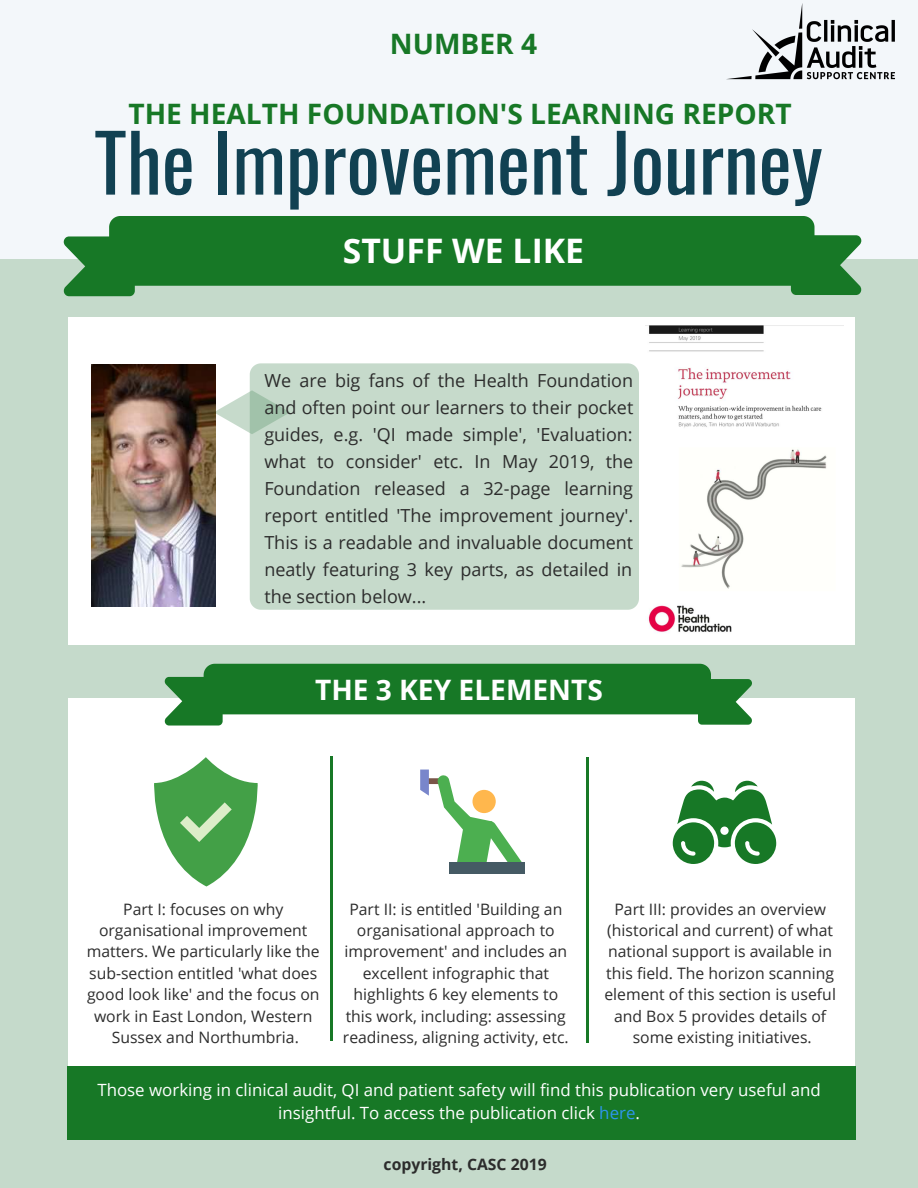
<style>
.page{position:relative;width:918px;height:1188px;background:#c5dacb}
.page>*{position:absolute;margin:0;border:0;box-sizing:border-box;transform-origin:0 0}
.t1{font:78.75px "Oswald";color:#114152}
.t2{font:700 33.75px "Open Sans";color:#fff}
.t3{font:700 28.2px "Open Sans";color:#177826}
.t4{font:700 28.2px "Open Sans";color:#fff}
.t5{font:18px/27px "Open Sans";color:#2c2c2c;text-align:justify}
.t6{font:16.8px/23.7px "Open Sans";color:#fff;text-align:center}
.t7{font:15.75px/21.3px "Open Sans";color:#2c2c2c;text-align:center}
.t8{font:700 15.75px "Open Sans";color:#2c2c2c}
.s1{color:#2d95ec}
</style>
<div class="page">
<div style="left:69px;top:317px;width:786px;height:328px;background:#fff"></div>
<div style="left:0;top:0;width:918px;height:259px;background:#f3f7fa"></div>
<svg style="left:64px;top:236px;width:71px;height:60px"></svg>
<div style="left:69px;top:699px;width:786px;height:438px;background:#fff"></div>
<svg style="left:791px;top:235px;width:70px;height:60px;background:#358942"></svg>
<div style="left:109px;top:216px;width:705px;height:70px;background:#177826"></div>
<div style="left:250px;top:363px;width:389px;height:247px;background:#c6dacb"></div>
<svg style="left:216px;top:390px;width:74px;height:44px"></svg>
<svg style="left:165px;top:664px;width:587px;height:62px"></svg>
<hr style="left:331px;top:756px;width:2px;height:285px;background:#177826">
<hr style="left:586px;top:757px;width:2px;height:286px;background:#177826">
<div style="left:68px;top:1066px;width:788px;height:74px;background:#177826"></div>
<img style="left:91px;top:364px;width:125px;height:242px">
<img style="left:727px;top:3px;width:168px;height:77px">
<img style="left:646px;top:325px;width:198px;height:307px">
<svg style="left:154px;top:757px;width:104px;height:129px"></svg>
<div style="left:426px;top:778px;width:17px;height:6px;background:#795548"></div>
<svg style="left:437px;top:775px;width:85px;height:87px"></svg>
<div style="left:449px;top:862px;width:76px;height:12px;background:#455a64"></div>
<svg style="left:420px;top:770px;width:9px;height:26px"></svg>
<svg style="left:673px;top:781px;width:103px;height:83px"></svg>
<h3 class="t3" style="left:390px;top:24px;width:149px">NUMBER 4</h3>
<h3 class="t3" style="left:128px;top:94px;width:665px">THE HEALTH FOUNDATION'S LEARNING REPORT</h3>
<h1 class="t1" style="left:94px;top:92px;width:730px">The Improvement Journey</h1>
<h2 class="t2" style="left:343px;top:227px;width:243px">STUFF WE LIKE</h2>
<p class="t5" style="left:264px;top:367px;width:371px">We are big fans of the Health Foundation and often point our learners to their pocket guides, e.g. 'QI made simple', 'Evaluation: what to consider' etc. In May 2019, the Foundation released a 32-page learning report entitled 'The improvement journey'.<br>This is a readable and invaluable document neatly featuring 3 key parts, as detailed in the section below...</p>
<h3 class="t4" style="left:315px;top:670px;width:289px">THE 3 KEY ELEMENTS</h3>
<p class="t7" style="left:87px;top:898px;width:235px">Part I: focuses on why organisational improvement matters. We particularly like the sub-section entitled 'what does good look like' and the focus on work in East London, Western<br>Sussex and Northumbria.</p>
<p class="t7" style="left:343px;top:898px;width:227px">Part II: is entitled 'Building an organisational approach to improvement' and includes an excellent infographic that highlights 6 key elements to this work, including: assessing readiness, aligning activity, etc.</p>
<p class="t7" style="left:604px;top:898px;width:233px">Part III: provides an overview (historical and current) of what national support is available in this field. The horizon scanning element of this section is useful and Box 5 provides details of some existing initiatives.</p>
<p class="t6" style="left:97px;top:1077px;width:725px">Those working in clinical audit, QI and patient safety will find this publication very useful and insightful. To access the publication click <span class="s1">here</span>.</p>
<p class="t8" style="left:384px;top:1153px;width:165px">copyright, CASC 2019</p>
</div>
